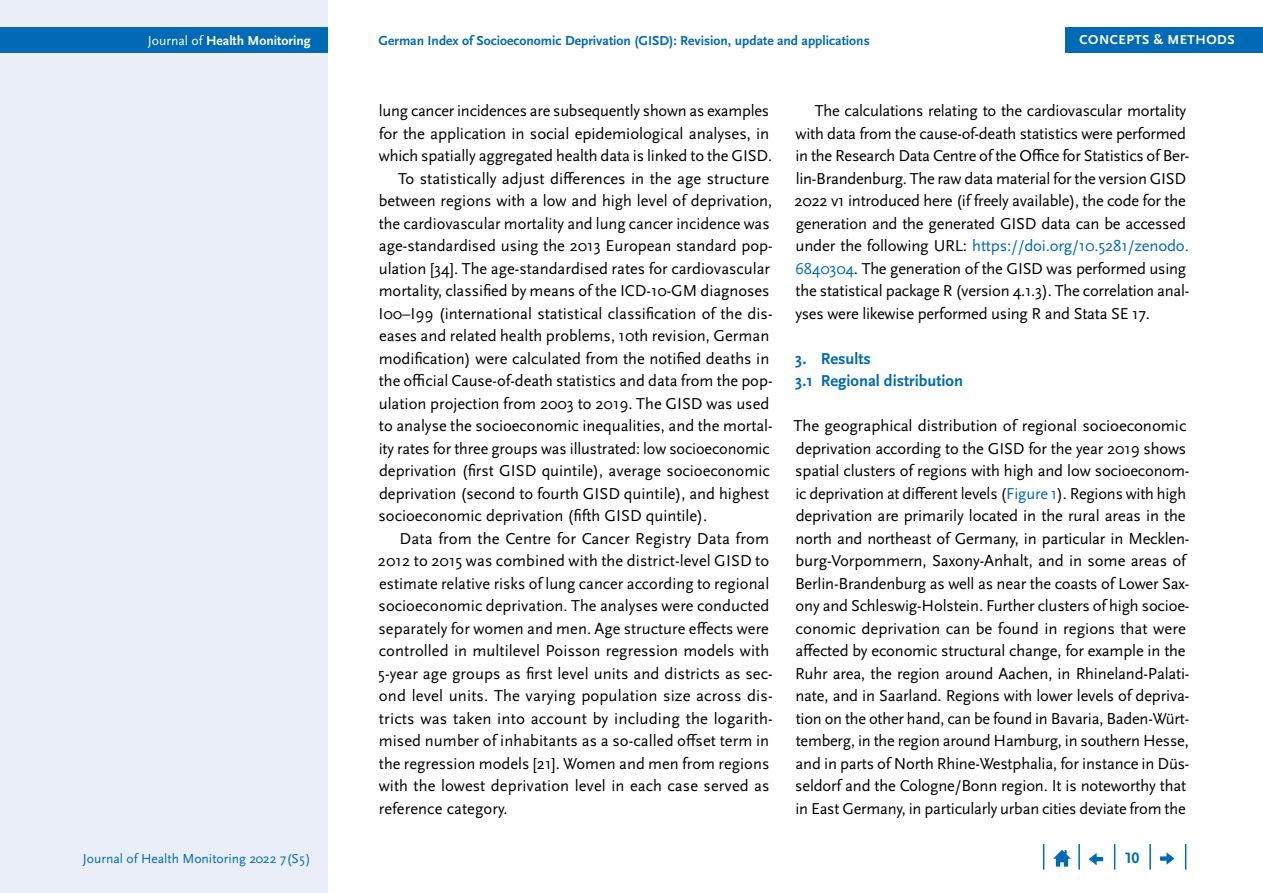
<style>
.page{position:relative;width:1263px;height:893px;background:#fff}
.page>*{position:absolute;margin:0;border:0;box-sizing:border-box;transform-origin:0 0}
.Copy_Einzug{font:16.5px/22.5px "Scala Sans Pro";color:#000}
.Copy{font:16.5px/22.5px "Scala Sans Pro";letter-spacing:-.01em;color:#000}
.t1{font:700 16.5px "Scala Sans Pro";color:#006ab4}
.t2{font:700 15.75px "Scala Sans Pro";color:#006ab4}
.t3{font:700 13.65px "Scala Sans Pro";color:#006ab4}
.t4{font:13.65px "Scala Sans Pro";color:#006ab4}
.t5{font:700 13.65px "Scala Sans Pro";color:#fff}
.t6{font:700 13.5px "Scala Sans Pro";letter-spacing:.04em;color:#fff}
.s1{font-weight:400}
.s2{color:#006ab4}
</style>
<div class="page">
<div style="left:0;top:0;width:327px;height:893px;background:#eaeef9"></div>
<div style="left:0;top:28px;width:327px;height:25px;background:#006ab4"></div>
<svg style="left:1185px;top:844px;width:1px;height:26px"></svg>
<hr style="left:1149px;top:844px;width:2px;height:26px;background:#006ab4">
<svg style="left:1114px;top:844px;width:1px;height:26px"></svg>
<hr style="left:1078px;top:844px;width:2px;height:26px;background:#006ab4">
<svg style="left:1043px;top:844px;width:1px;height:26px"></svg>
<svg style="left:1053px;top:850px;width:18px;height:17px"></svg>
<svg style="left:1089px;top:853px;width:14px;height:12px"></svg>
<svg style="left:1160px;top:852px;width:14px;height:13px"></svg>
<div style="left:1065px;top:28px;width:198px;height:25px;background:#006ab4"></div>
<p class="t5" style="left:148px;top:33px;width:164px"><span class="s1">Journal of</span> Health Monitoring</p>
<p class="t3" style="left:378px;top:33px;width:493px">German Index of Socioeconomic Deprivation (GISD): Revision, update and applications</p>
<p class="t6" style="left:1079px;top:32px;width:157px">CONCEPTS &amp; METHODS</p>
<p class="t4" style="left:83px;top:850px;width:229px">Journal of Health Monitoring 2022 7(S5)</p>
<p class="Copy" style="left:379px;top:99px;width:395px">lung cancer incidences are subsequently shown as examples for the application in social epidemiological analyses, in which spatially aggregated health data is linked to the GISD.</p>
<p class="Copy_Einzug" style="left:378px;top:167px;width:396px;text-indent:20px">To statistically adjust differences in the age structure between regions with a low and high level of deprivation, the cardiovascular mortality and lung cancer incidence was age-standardised using the 2013 European standard pop&shy;ulation [34]. The age-standardised rates for cardiovascular mortality, classified by means of the ICD-10-GM diagnoses I00–I99 (international statistical classification of the dis&shy;eases and related health problems, 10th revision, German modification) were calculated from the notified deaths in the official Cause-of-death statistics and data from the pop&shy;ulation projection from 2003 to 2019. The GISD was used to analyse the socioeconomic inequalities, and the mortal&shy;ity rates for three groups was illustrated: low socioeconomic deprivation (first GISD quintile), average socioeconomic deprivation (second to fourth GISD quintile), and highest socioeconomic deprivation (fifth GISD quintile).</p>
<p class="Copy_Einzug" style="left:378px;top:527px;width:396px;text-indent:22px">Data from the Centre for Cancer Registry Data from 2012 to 2015 was combined with the district-level GISD to estimate relative risks of lung cancer according to regional socioeconomic deprivation. The analyses were conducted separately for women and men. Age structure effects were controlled in multilevel Poisson regression models with 5-year age groups as first level units and districts as sec&shy;ond level units. The varying population size across dis&shy;tricts was taken into account by including the logarith&shy;mised number of inhabitants as a so-called offset term in the regression models [21]. Women and men from regions with the lowest deprivation level in each case served as reference category.</p>
<p class="Copy_Einzug" style="left:795px;top:99px;width:396px;text-indent:20px">The calculations relating to the cardiovascular mortality with data from the cause-of-death statistics were performed in the Research Data Centre of the Office for Statistics of Ber&shy;lin-Brandenburg. The raw data material for the version GISD 2022 v1 introduced here (if freely available), the code for the generation and the generated GISD data can be accessed under the following URL: <span class="s2">https://doi.org/10.5281/zenodo.<br>6840304</span>. The generation of the GISD was performed using the statistical package R (version 4.1.3). The correlation anal&shy;yses were likewise performed using R and Stata SE 17.</p>
<h1 class="t1" style="left:795px;top:348px;width:77px">3. Results</h1>
<h2 class="t1" style="left:795px;top:371px;width:169px">3.1 Regional distribution</h2>
<p class="Copy" style="left:794px;top:414px;width:397px">The geographical distribution of regional socioeconomic deprivation according to the GISD for the year 2019 shows spatial clusters of regions with high and low socioeconom&shy;ic deprivation at different levels (<span class="s2">Figure 1</span>). Regions with high deprivation are primarily located in the rural areas in the north and northeast of Germany, in particular in Mecklen&shy;burg-Vorpommern, Saxony-Anhalt, and in some areas of Berlin-Brandenburg as well as near the coasts of Lower Sax&shy;ony and Schleswig-Holstein. Further clusters of high socioe&shy;conomic deprivation can be found in regions that were affected by economic structural change, for example in the Ruhr area, the region around Aachen, in Rhineland-Palati&shy;nate, and in Saarland. Regions with lower levels of depriva&shy;tion on the other hand, can be found in Bavaria, Baden-Würt&shy;temberg, in the region around Hamburg, in southern Hesse, and in parts of North Rhine-Westphalia, for instance in Düs&shy;seldorf and the Cologne/Bonn region. It is noteworthy that in East Germany, in particularly urban cities deviate from the</p>
<p class="t2" style="left:1125px;top:849px;width:16px">10</p>
</div>
